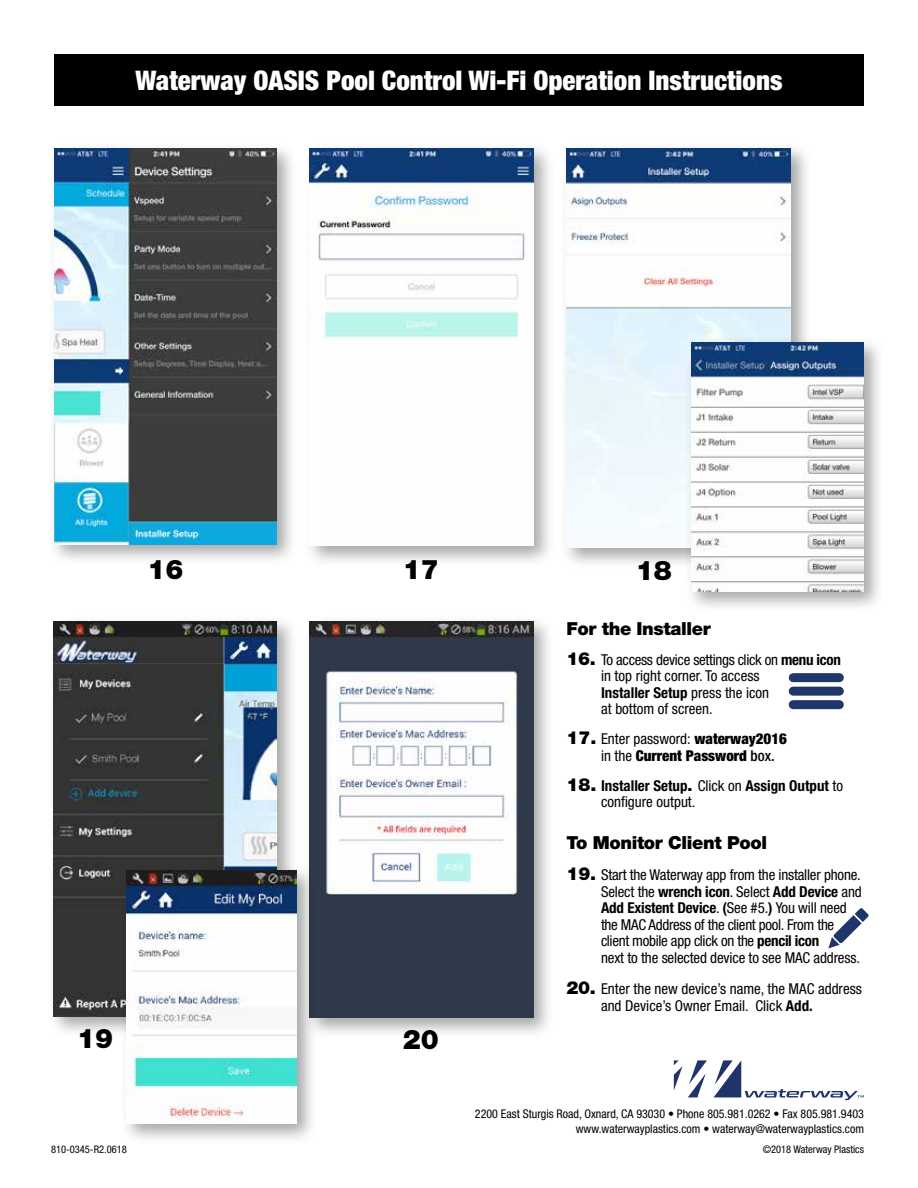
<style>
.page{position:relative;width:918px;height:1188px;background:#fff}
.page>*{position:absolute;margin:0;border:0;box-sizing:border-box;transform-origin:0 0}
.t1{font:900 condensed 27px "Helvetica Neue";color:#fff}
.t2{font:900 27px "Helvetica Neue";color:#000}
.t3{font:900 18px "Helvetica Neue";letter-spacing:-.02em;color:#000}
.t4{font:condensed 15px/16.5px "Helvetica Neue";letter-spacing:-.01em;color:#000}
.t5{font:700 condensed 15px/16.5px "Helvetica Neue";color:#000}
.t6{font:900 condensed 15px/16.5px "Helvetica Neue";color:#000}
.t7{font:condensed 12px/15px "Helvetica Neue";color:#000;text-align:right}
.t8{font:condensed 10.5px "Helvetica Neue";color:#000}
.s1{font-weight:900;font-stretch:normal;font-size:18px}
.s2{font-weight:700}
.s3{font-stretch:normal;font-size:18px}
.s4{font-weight:400}
.s5{font-weight:500}
.s6{font-weight:900;font-stretch:normal}
</style>
<div class="page">
<div style="left:303px;top:142px;width:252px;height:425px;background:#000;opacity:.35"></div>
<img style="left:310px;top:148px;width:223px;height:398px">
<div style="left:561px;top:143px;width:251px;height:426px;background:#000;opacity:.35"></div>
<img style="left:566px;top:148px;width:225px;height:399px">
<div style="left:48px;top:143px;width:250px;height:423px;background:#000;opacity:.35"></div>
<img style="left:54px;top:148px;width:223px;height:397px">
<div style="left:685px;top:337px;width:200px;height:276px;background:#000;opacity:.35"></div>
<img style="left:691px;top:342px;width:173px;height:250px">
<div style="left:54px;top:54px;width:810px;height:52px;background:#000"></div>
<svg style="left:674px;top:1060px;width:33px;height:37px"></svg>
<svg style="left:714px;top:1060px;width:150px;height:40px"></svg>
<div style="left:48px;top:615px;width:250px;height:423px;background:#000;opacity:.35"></div>
<img style="left:54px;top:621px;width:223px;height:396px">
<div style="left:304px;top:615px;width:250px;height:424px;background:#000;opacity:.35"></div>
<img style="left:310px;top:621px;width:223px;height:397px">
<div style="left:121px;top:865px;width:197px;height:279px;background:#000;opacity:.35"></div>
<img style="left:126px;top:870px;width:171px;height:253px">
<div style="left:793px;top:673px;width:46px;height:9px;background:#203569"></div>
<div style="left:793px;top:687px;width:46px;height:9px;background:#203569"></div>
<div style="left:793px;top:700px;width:46px;height:9px;background:#203569"></div>
<svg style="left:828px;top:908px;width:41px;height:40px"></svg>
<h1 class="t1" style="left:135px;top:64px;width:649px">Waterway OASIS Pool Control Wi-Fi Operation Instructions</h1>
<h1 class="t2" style="left:147px;top:553px;width:38px">16</h1>
<h1 class="t2" style="left:403px;top:553px;width:38px">17</h1>
<h1 class="t2" style="left:636px;top:554px;width:38px">18</h1>
<h1 class="t2" style="left:77px;top:1022px;width:38px">19</h1>
<h1 class="t2" style="left:403px;top:1023px;width:38px">20</h1>
<p class="t3" style="left:566px;top:618px;width:146px">For the Installer</p>
<p class="t4" style="left:601px;top:651px;width:241px;text-indent:-35px"><span class="s1">16.</span> To access device settings click on <span class="s2">menu icon </span>in top right corner. To access<br><span class="s2">Installer Setup</span> press the icon<br>at bottom of screen.</p>
<p class="t6" style="left:601px;top:731px;width:187px;text-indent:-35px"><span class="s3">17.</span> <span class="s4">Enter password:</span> waterway2016 <span class="s4">in the</span> Current Password <span class="s5">box.</span></p>
<p class="t5" style="left:601px;top:777px;width:244px;text-indent:-35px"><span class="s1">18.</span> Installer Setup<span class="s6">.</span> <span class="s4">Click on</span> Assign Output <span class="s4">to configure output.</span></p>
<p class="t3" style="left:566px;top:831px;width:202px">To Monitor Client Pool</p>
<p class="t4" style="left:601px;top:866px;width:262px;text-indent:-35px"><span class="s1">19.</span> Start the Waterway app from the installer phone.<br>Select the <span class="s2">wrench icon</span>. Select <span class="s2">Add Device</span> and <span class="s2">Add Existent Device</span>. <span class="s2">(</span>See #5.<span class="s2">)</span> You will need the MAC Address of the client pool. From the client mobile app click on the <span class="s2">pencil icon<br></span>next to the selected device to see MAC address.</p>
<p class="t4" style="left:601px;top:980px;width:262px;text-indent:-35px"><span class="s1">20.</span> Enter the new device’s name, the MAC address and Device’s Owner Email. Click <span class="s2">Add.</span></p>
<p class="t7" style="left:475px;top:1106px;width:391px">2200 East Sturgis Road, Oxnard, CA 93030 • Phone 805.981.0262 • Fax 805.981.9403 www.waterwayplastics.com • waterway@waterwayplastics.com</p>
<p class="t8" style="left:51px;top:1143px;width:77px">810-0345-R2.0618</p>
<p class="t8" style="left:763px;top:1143px;width:103px">©2018 Waterway Plastics</p>
</div>
